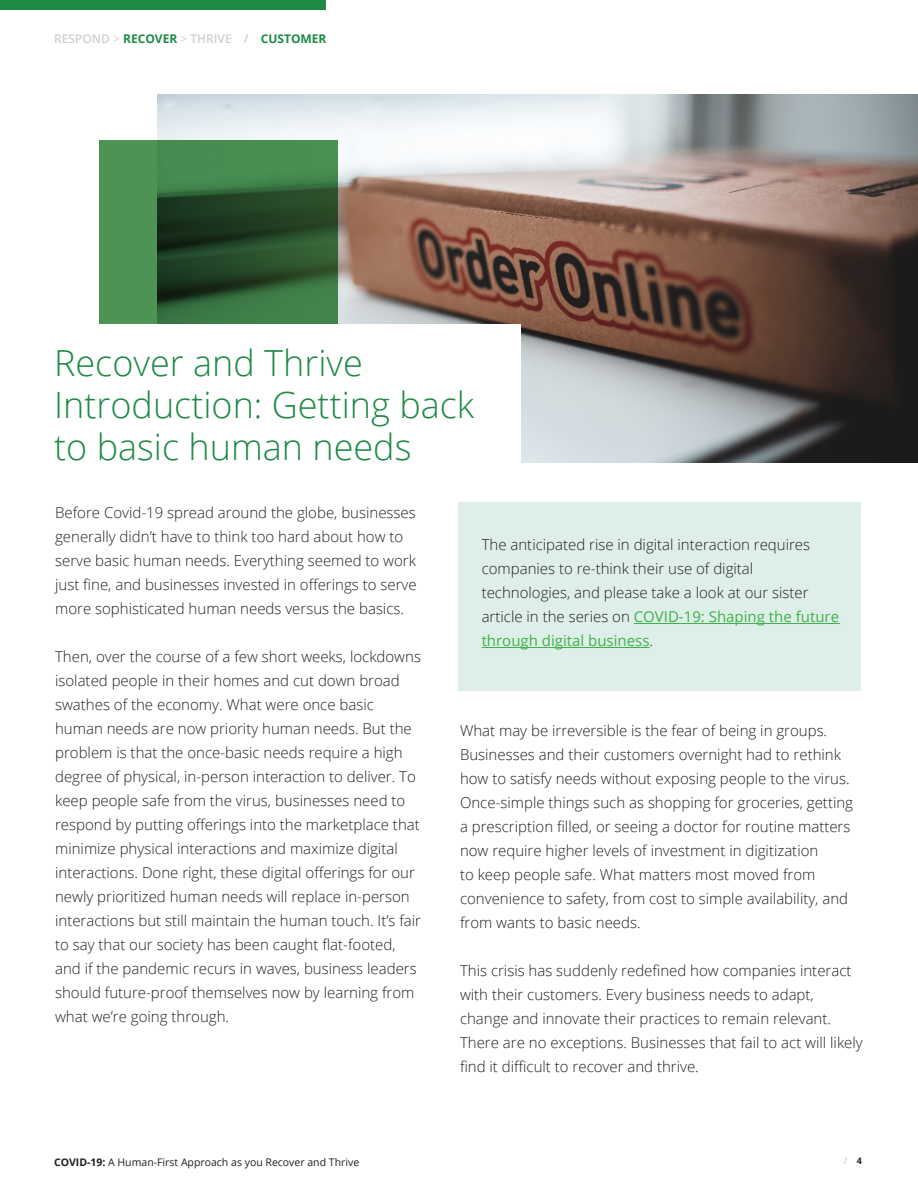
<style>
.page{position:relative;width:918px;height:1188px;background:#fff}
.page>*{position:absolute;margin:0;border:0;box-sizing:border-box;transform-origin:0 0}
.t1{font:300 36px/42px "Open Sans";color:#1e8a45}
.t2{font:300 15px/24px "Open Sans";color:#231f20}
.t3{font:700 12px "Open Sans";color:#1e8a45}
.t4{font:10.5px "Open Sans";color:#231f20}
.t5{font:300 9px "Open Sans";color:#96989b}
.s1{font-weight:600;color:#d0d0ce}
.s2{font-weight:400;color:#d0d0ce}
.s3{font-weight:300;color:#96989b}
.s4{font-weight:400;color:#40b149}
.s5{font-weight:700}
.s6{font-weight:700;color:#231f20}
</style>
<div class="page">
<div style="left:0;top:0;width:326px;height:9px;background:#1e8a45"></div>
<img style="left:157px;top:94px;width:761px;height:368px">
<svg style="left:99px;top:140px;width:239px;height:184px;background:#376c3d"></svg>
<div style="left:24px;top:324px;width:497px;height:180px;background:#fff"></div>
<div style="left:458px;top:502px;width:403px;height:189px;background:#ddefe8"></div>
<hr style="left:634px;top:623px;width:206px;height:1px;background:#40b149">
<hr style="left:482px;top:647px;width:167px;height:1px;background:#40b149">
<p class="t3" style="left:54px;top:30px;width:274px"><span class="s1">RESPOND</span> <span class="s2">&gt;</span> RECOVER <span class="s2">&gt;</span> <span class="s1">THRIVE</span> <span class="s3">/</span> CUSTOMER</p>
<h1 class="t1" style="left:54px;top:341px;width:422px">Recover and Thrive<br>Introduction: Getting back to basic human needs</h1>
<p class="t2" style="left:55px;top:500px;width:363px">Before Covid-19 spread around the globe, businesses generally didn’t have to think too hard about how to serve basic human needs. Everything seemed to work just fine, and businesses invested in offerings to serve more sophisticated human needs versus the basics.</p>
<p class="t2" style="left:55px;top:644px;width:368px">Then, over the course of a few short weeks, lockdowns isolated people in their homes and cut down broad swathes of the economy. What were once basic human needs are now priority human needs. But the problem is that the once-basic needs require a high degree of physical, in-person interaction to deliver. To keep people safe from the virus, businesses need to respond by putting offerings into the marketplace that minimize physical interactions and maximize digital interactions. Done right, these digital offerings for our newly prioritized human needs will replace in-person interactions but still maintain the human touch. It’s fair to say that our society has been caught flat-footed, and if the pandemic recurs in waves, business leaders should future-proof themselves now by learning from what we’re going through.</p>
<p class="t2" style="left:482px;top:533px;width:359px">The anticipated rise in digital interaction requires companies to re-think their use of digital technologies, and please take a look at our sister article in the series on <span class="s4">COVID-19: Shaping the future through digital business</span>.</p>
<p class="t2" style="left:460px;top:718px;width:395px">What may be irreversible is the fear of being in groups.<br>Businesses and their customers overnight had to rethink how to satisfy needs without exposing people to the virus.<br>Once-simple things such as shopping for groceries, getting a prescription filled, or seeing a doctor for routine matters now require higher levels of investment in digitization<br>to keep people safe. What matters most moved from convenience to safety, from cost to simple availability, and from wants to basic needs.</p>
<p class="t2" style="left:460px;top:958px;width:404px">This crisis has suddenly redefined how companies interact with their customers. Every business needs to adapt, change and innovate their practices to remain relevant.<br>There are no exceptions. Businesses that fail to act will likely find it difficult to recover and thrive.</p>
<p class="t4" style="left:54px;top:1155px;width:307px"><span class="s5">COVID-19:</span> A Human-First Approach as you Recover and Thrive</p>
<p class="t5" style="left:844px;top:1155px;width:19px">/ <span class="s6">4</span></p>
</div>
